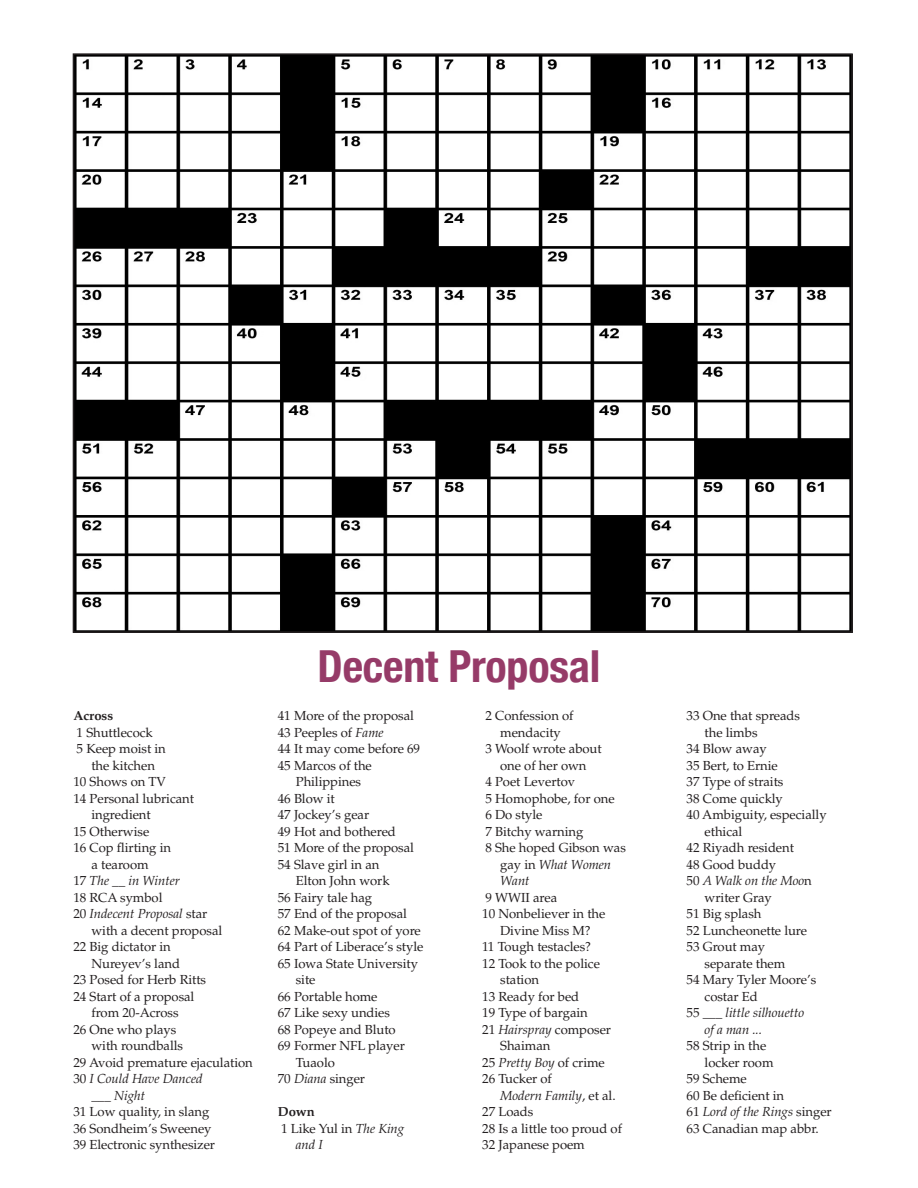
<style>
.page{position:relative;width:918px;height:1188px;background:#fff}
.page>*{position:absolute;margin:0;border:0;box-sizing:border-box;transform-origin:0 0}
.Body_Copy{font:700 condensed 44.1px "Helvetica Neue";letter-spacing:-.005em;color:#963b68}
.Body_Copy-2{font:13.05px "Palatino LT Std";letter-spacing:-.005em;color:#231f20}
.Body_Copy-3{font:italic 13.05px "Palatino LT Std";letter-spacing:-.005em;color:#231f20}
.Body_Copy-4{font:700 13.05px "Palatino LT Std";letter-spacing:-.005em;color:#231f20}
.s1{font-style:normal}
.s2{font-style:italic}
</style>
<div class="page">
<img style="left:76px;top:56px;width:774px;height:574px">
<p class="Body_Copy-4" style="left:73px;top:708px;width:41px">Across</p>
<p class="Body_Copy-2" style="left:77px;top:724px;width:78px">1 Shuttlecock</p>
<p class="Body_Copy-2" style="left:77px;top:741px;width:91px">5 Keep moist in</p>
<p class="Body_Copy-2" style="left:91px;top:757px;width:65px">the kitchen</p>
<p class="Body_Copy-2" style="left:73px;top:774px;width:94px">10 Shows on TV</p>
<p class="Body_Copy-2" style="left:73px;top:790px;width:122px">14 Personal lubricant</p>
<p class="Body_Copy-2" style="left:91px;top:807px;width:61px">ingredient</p>
<p class="Body_Copy-2" style="left:73px;top:823px;width:77px">15 Otherwise</p>
<p class="Body_Copy-2" style="left:73px;top:840px;width:99px">16 Cop flirting in</p>
<p class="Body_Copy-2" style="left:91px;top:856px;width:59px">a tearoom</p>
<p class="Body_Copy-3" style="left:73px;top:873px;width:108px"><span class="s1">17</span> The __ in Winter</p>
<p class="Body_Copy-2" style="left:73px;top:889px;width:91px">18 RCA symbol</p>
<p class="Body_Copy-3" style="left:73px;top:906px;width:135px"><span class="s1">20</span> Indecent Proposal <span class="s1">star</span></p>
<p class="Body_Copy-2" style="left:91px;top:922px;width:132px">with a decent proposal</p>
<p class="Body_Copy-2" style="left:73px;top:939px;width:99px">22 Big dictator in</p>
<p class="Body_Copy-2" style="left:91px;top:955px;width:90px">Nureyev’s land</p>
<p class="Body_Copy-2" style="left:73px;top:972px;width:134px">23 Posed for Herb Ritts</p>
<p class="Body_Copy-2" style="left:73px;top:988px;width:123px">24 Start of a proposal</p>
<p class="Body_Copy-2" style="left:91px;top:1005px;width:89px">from 20-Across</p>
<p class="Body_Copy-2" style="left:73px;top:1021px;width:104px">26 One who plays</p>
<p class="Body_Copy-2" style="left:91px;top:1038px;width:93px">with roundballs</p>
<p class="Body_Copy-2" style="left:73px;top:1054px;width:181px">29 Avoid premature ejaculation</p>
<p class="Body_Copy-3" style="left:73px;top:1071px;width:131px"><span class="s1">30</span> I Could Have Danced</p>
<p class="Body_Copy-3" style="left:91px;top:1088px;width:55px">___ Night</p>
<p class="Body_Copy-2" style="left:73px;top:1104px;width:137px">31 Low quality, in slang</p>
<p class="Body_Copy-2" style="left:73px;top:1120px;width:140px">36 Sondheim’s Sweeney</p>
<p class="Body_Copy-2" style="left:73px;top:1137px;width:143px">39 Electronic synthesizer</p>
<p class="Body_Copy" style="left:318px;top:630px;width:284px">Decent Proposal</p>
<p class="Body_Copy-2" style="left:278px;top:708px;width:138px">41 More of the proposal</p>
<p class="Body_Copy-2" style="left:278px;top:724px;width:107px">43 Peeples of <span class="s2">Fame</span></p>
<p class="Body_Copy-2" style="left:278px;top:741px;width:144px">44 It may come before 69</p>
<p class="Body_Copy-2" style="left:278px;top:757px;width:96px">45 Marcos of the</p>
<p class="Body_Copy-2" style="left:296px;top:774px;width:67px">Philippines</p>
<p class="Body_Copy-2" style="left:278px;top:790px;width:59px">46 Blow it</p>
<p class="Body_Copy-2" style="left:278px;top:807px;width:93px">47 Jockey’s gear</p>
<p class="Body_Copy-2" style="left:278px;top:823px;width:120px">49 Hot and bothered</p>
<p class="Body_Copy-2" style="left:278px;top:840px;width:138px">51 More of the proposal</p>
<p class="Body_Copy-2" style="left:278px;top:856px;width:103px">54 Slave girl in an</p>
<p class="Body_Copy-2" style="left:296px;top:873px;width:95px">Elton John work</p>
<p class="Body_Copy-2" style="left:278px;top:889px;width:96px">56 Fairy tale hag</p>
<p class="Body_Copy-2" style="left:278px;top:906px;width:131px">57 End of the proposal</p>
<p class="Body_Copy-2" style="left:278px;top:922px;width:145px">62 Make-out spot of yore</p>
<p class="Body_Copy-2" style="left:278px;top:939px;width:147px">64 Part of Liberace’s style</p>
<p class="Body_Copy-2" style="left:278px;top:955px;width:142px">65 Iowa State University</p>
<p class="Body_Copy-2" style="left:296px;top:972px;width:21px">site</p>
<p class="Body_Copy-2" style="left:278px;top:988px;width:101px">66 Portable home</p>
<p class="Body_Copy-2" style="left:278px;top:1005px;width:114px">67 Like sexy undies</p>
<p class="Body_Copy-2" style="left:278px;top:1021px;width:119px">68 Popeye and Bluto</p>
<p class="Body_Copy-2" style="left:278px;top:1038px;width:129px">69 Former NFL player</p>
<p class="Body_Copy-2" style="left:296px;top:1054px;width:41px">Tuaolo</p>
<p class="Body_Copy-2" style="left:278px;top:1071px;width:89px">70 <span class="s2">Diana</span> singer</p>
<p class="Body_Copy-4" style="left:278px;top:1104px;width:38px">Down</p>
<p class="Body_Copy-2" style="left:281px;top:1120px;width:125px">1 Like Yul in <span class="s2">The King</span></p>
<p class="Body_Copy-3" style="left:296px;top:1137px;width:29px">and I</p>
<p class="Body_Copy-2" style="left:485px;top:708px;width:90px">2 Confession of</p>
<p class="Body_Copy-2" style="left:500px;top:724px;width:62px">mendacity</p>
<p class="Body_Copy-2" style="left:485px;top:741px;width:118px">3 Woolf wrote about</p>
<p class="Body_Copy-2" style="left:500px;top:757px;width:88px">one of her own</p>
<p class="Body_Copy-2" style="left:485px;top:774px;width:91px">4 Poet Levertov</p>
<p class="Body_Copy-2" style="left:485px;top:790px;width:131px">5 Homophobe, for one</p>
<p class="Body_Copy-2" style="left:485px;top:807px;width:59px">6 Do style</p>
<p class="Body_Copy-2" style="left:485px;top:823px;width:99px">7 Bitchy warning</p>
<p class="Body_Copy-2" style="left:485px;top:840px;width:142px">8 She hoped Gibson was</p>
<p class="Body_Copy-3" style="left:500px;top:857px;width:113px"><span class="s1">gay in</span> What Women</p>
<p class="Body_Copy-3" style="left:500px;top:873px;width:31px">Want</p>
<p class="Body_Copy-2" style="left:485px;top:889px;width:73px">9 WWII area</p>
<p class="Body_Copy-2" style="left:482px;top:906px;width:125px">10 Nonbeliever in the</p>
<p class="Body_Copy-2" style="left:500px;top:922px;width:92px">Divine Miss M?</p>
<p class="Body_Copy-2" style="left:482px;top:939px;width:110px">11 Tough testacles?</p>
<p class="Body_Copy-2" style="left:482px;top:955px;width:119px">12 Took to the police</p>
<p class="Body_Copy-2" style="left:500px;top:972px;width:40px">station</p>
<p class="Body_Copy-2" style="left:482px;top:988px;width:99px">13 Ready for bed</p>
<p class="Body_Copy-2" style="left:482px;top:1005px;width:107px">19 Type of bargain</p>
<p class="Body_Copy-2" style="left:482px;top:1021px;width:130px">21 <span class="s2">Hairspray</span> composer</p>
<p class="Body_Copy-2" style="left:500px;top:1038px;width:52px">Shaiman</p>
<p class="Body_Copy-2" style="left:482px;top:1054px;width:124px">25 <span class="s2">Pretty Boy</span> of crime</p>
<p class="Body_Copy-2" style="left:482px;top:1071px;width:71px">26 Tucker of</p>
<p class="Body_Copy-3" style="left:500px;top:1088px;width:117px">Modern Family<span class="s1">, et al.</span></p>
<p class="Body_Copy-2" style="left:482px;top:1104px;width:53px">27 Loads</p>
<p class="Body_Copy-2" style="left:482px;top:1120px;width:141px">28 Is a little too proud of</p>
<p class="Body_Copy-2" style="left:482px;top:1137px;width:104px">32 Japanese poem</p>
<p class="Body_Copy-2" style="left:687px;top:708px;width:115px">33 One that spreads</p>
<p class="Body_Copy-2" style="left:705px;top:724px;width:54px">the limbs</p>
<p class="Body_Copy-2" style="left:687px;top:741px;width:82px">34 Blow away</p>
<p class="Body_Copy-2" style="left:687px;top:757px;width:93px">35 Bert, to Ernie</p>
<p class="Body_Copy-2" style="left:687px;top:774px;width:98px">37 Type of straits</p>
<p class="Body_Copy-2" style="left:687px;top:790px;width:98px">38 Come quickly</p>
<p class="Body_Copy-2" style="left:687px;top:807px;width:142px">40 Ambiguity, especially</p>
<p class="Body_Copy-2" style="left:705px;top:823px;width:39px">ethical</p>
<p class="Body_Copy-2" style="left:687px;top:840px;width:109px">42 Riyadh resident</p>
<p class="Body_Copy-2" style="left:687px;top:856px;width:91px">48 Good buddy</p>
<p class="Body_Copy-3" style="left:687px;top:873px;width:127px"><span class="s1">50</span> A Walk on the Moo<span class="s1">n</span></p>
<p class="Body_Copy-2" style="left:705px;top:889px;width:69px">writer Gray</p>
<p class="Body_Copy-2" style="left:687px;top:906px;width:76px">51 Big splash</p>
<p class="Body_Copy-2" style="left:687px;top:922px;width:122px">52 Luncheonette lure</p>
<p class="Body_Copy-2" style="left:687px;top:939px;width:80px">53 Grout may</p>
<p class="Body_Copy-2" style="left:705px;top:955px;width:82px">separate them</p>
<p class="Body_Copy-2" style="left:687px;top:972px;width:131px">54 Mary Tyler Moore’s</p>
<p class="Body_Copy-2" style="left:705px;top:988px;width:55px">costar Ed</p>
<p class="Body_Copy-3" style="left:687px;top:1005px;width:119px"><span class="s1">55</span> ___ little silhouetto</p>
<p class="Body_Copy-3" style="left:705px;top:1022px;width:59px">of a man ...</p>
<p class="Body_Copy-2" style="left:687px;top:1038px;width:81px">58 Strip in the</p>
<p class="Body_Copy-2" style="left:705px;top:1054px;width:70px">locker room</p>
<p class="Body_Copy-2" style="left:687px;top:1071px;width:62px">59 Scheme</p>
<p class="Body_Copy-2" style="left:687px;top:1087px;width:99px">60 Be deficient in</p>
<p class="Body_Copy-3" style="left:687px;top:1104px;width:147px"><span class="s1">61</span> Lord of the Rings <span class="s1">singer</span></p>
<p class="Body_Copy-2" style="left:687px;top:1120px;width:134px">63 Canadian map abbr.</p>
</div>
